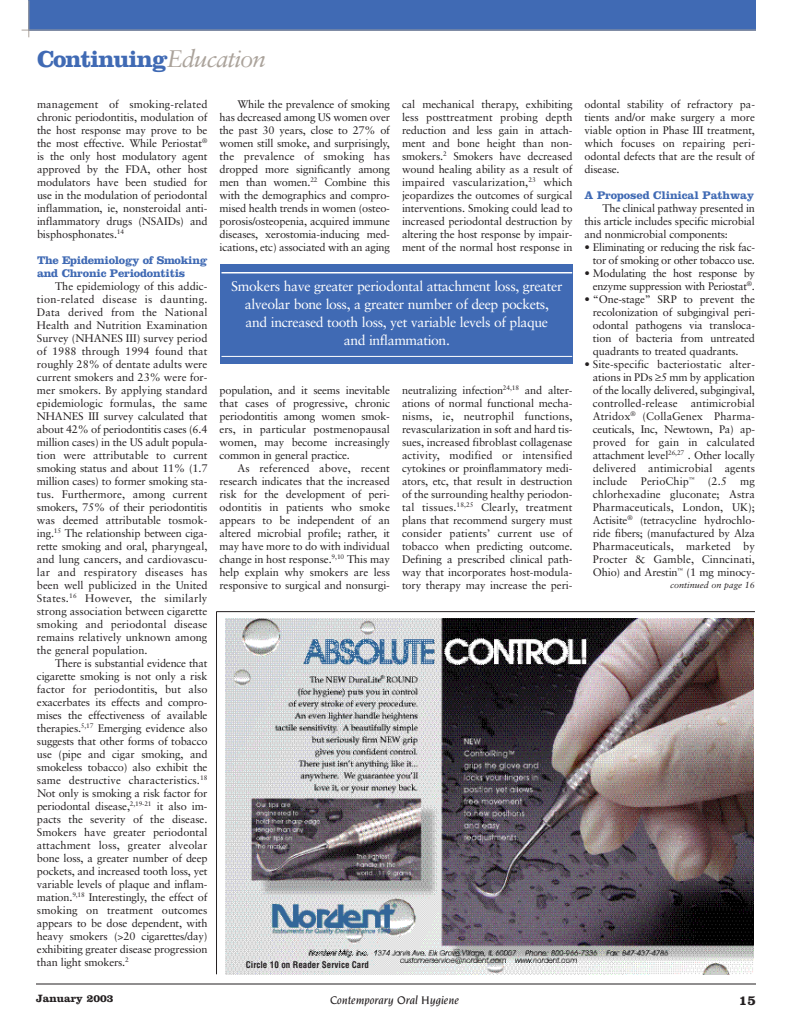
<style>
.page{position:relative;width:792px;height:1035px;background:#fff}
.page>*{position:absolute;margin:0;border:0;box-sizing:border-box;transform-origin:0 0}
.t1{font:700 24px "Clarendon";letter-spacing:-.045em;color:#406ab4}
.t2{font:14px/18px "Sabon";letter-spacing:-.03em;color:#fff;text-align:center}
.t3{font:700 14px "Clarendon";color:#231f20}
.t4{font:italic 500 12px "Novarese";color:#231f20}
.t5{font:700 11.5px/13px "Clarendon";letter-spacing:-.02em;color:#406ab4}
.t6{font:11px/13px "Sabon";letter-spacing:-.01em;color:#231f20;text-align:justify}
.t7{font:11px/13px "Sabon";letter-spacing:-.03em;color:#231f20;text-align:right}
.t8{font:700 11px "Clarendon";color:#231f20}
.t9{font:700 condensed 9px "Helvetica";color:#231f20}
.t10{font:italic 9px "Sabon";color:#231f20}
.s1{font-family:"Sabon";font-weight:400;font-style:italic;color:#aba39b}
</style>
<div class="page">
<hr style="left:36px;top:984px;width:720px;height:1px;background:#231f20">
<div style="left:29px;top:0;width:727px;height:30px;background:#406ab4"></div>
<hr style="left:22px;top:30px;width:734px;height:1px;background:#aba39b">
<hr style="left:28px;top:0;width:1px;height:37px;background:#aba39b">
<img style="left:225px;top:618px;width:528px;height:356px">
<hr style="left:216px;top:611px;width:1px;height:363px;background:#231f20">
<hr style="left:217px;top:611px;width:538px;height:1px;background:#231f20">
<div style="left:220px;top:264px;width:353px;height:100px;background:#406ab4"></div>
<hr style="left:222px;top:272px;width:350px;height:2px;background:#fff">
<hr style="left:222px;top:356px;width:350px;height:1px;background:#fff">
<h1 class="t1" style="left:37px;top:50px;width:230px">Continuing<span class="s1">Education</span></h1>
<p class="t6" style="left:37px;top:99px;width:172px">management of smoking-related chronic periodontitis, modulation of the host response may prove to be the most effective. While Periostat<sup>® </sup>is the only host modulatory agent approved by the FDA, other host modulators have been studied for use in the modulation of periodontal inflammation, ie, nonsteroidal anti&shy;inflammatory drugs (NSAIDs) and bisphosphonates.<sup>14</sup></p>
<p class="t5" style="left:37px;top:255px;width:172px">The Epidemiology of Smoking and Chronic Periodontitis</p>
<p class="t6" style="left:37px;top:281px;width:172px;text-indent:18px">The epidemiology of this addic&shy;tion-related disease is daunting.<br>Data derived from the National Health and Nutrition Examination Survey (NHANES III) survey period of 1988 through 1994 found that roughly 28% of dentate adults were current smokers and 23% were for&shy;mer smokers. By applying standard epidemiologic formulas, the same NHANES III survey calculated that about 42% of periodontitis cases (6.4 million cases) in the US adult popula&shy;tion were attributable to current smoking status and about 11% (1.7 million cases) to former smoking sta&shy;tus. Furthermore, among current smokers, 75% of their periodontitis was deemed attributable tosmok&shy;ing.<sup>15</sup> The relationship between ciga&shy;rette smoking and oral, pharyngeal, and lung cancers, and cardiovascu&shy;lar and respiratory diseases has been well publicized in the United States.<sup>16</sup> However, the similarly strong association between cigarette smoking and periodontal disease remains relatively unknown among the general population.</p>
<p class="t6" style="left:37px;top:658px;width:172px;text-indent:18px">There is substantial evidence that cigarette smoking is not only a risk factor for periodontitis, but also exacerbates its effects and compro&shy;mises the effectiveness of available therapies.<sup>5,17</sup> Emerging evidence also suggests that other forms of tobacco use (pipe and cigar smoking, and smokeless tobacco) also exhibit the same destructive characteristics.<sup>18<br></sup>Not only is smoking a risk factor for periodontal disease,<sup>2,19-21</sup> it also im&shy;pacts the severity of the disease.<br>Smokers have greater periodontal attachment loss, greater alveolar bone loss, a greater number of deep pockets, and increased tooth loss, yet variable levels of plaque and inflam&shy;mation.<sup>9,18</sup> Interestingly, the effect of smoking on treatment outcomes appears to be dose dependent, with heavy smokers (&gt;20 cigarettes/day) exhibiting greater disease progression than light smokers.<sup>2</sup></p>
<p class="t6" style="left:220px;top:99px;width:172px;text-indent:18px">While the prevalence of smoking has decreased among US women over the past 30 years, close to 27% of women still smoke, and surprisingly, the prevalence of smoking has dropped more significantly among men than women.<sup>22</sup> Combine this with the demographics and compro&shy;mised health trends in women (osteo&shy;porosis/osteopenia, acquired immune diseases, xerostomia-inducing med&shy;ications, etc) associated with an aging</p>
<p class="t6" style="left:402px;top:99px;width:172px">cal mechanical therapy, exhibiting less posttreatment probing depth reduction and less gain in attach&shy;ment and bone height than non&shy;smokers.<sup>2</sup> Smokers have decreased wound healing ability as a result of impaired vascularization,<sup>23</sup> which jeopardizes the outcomes of surgical interventions. Smoking could lead to increased periodontal destruction by altering the host response by impair&shy;ment of the normal host response in</p>
<p class="t2" style="left:231px;top:279px;width:333px">Smokers have greater periodontal attachment loss, greater alveolar bone loss, a greater number of deep pockets,<br>and increased tooth loss, yet variable levels of plaque<br>and inflammation.</p>
<p class="t6" style="left:220px;top:385px;width:172px">population, and it seems inevitable that cases of progressive, chronic periodontitis among women smok&shy;ers, in particular postmenopausal women, may become increasingly common in general practice.</p>
<p class="t6" style="left:220px;top:463px;width:172px;text-indent:18px">As referenced above, recent research indicates that the increased risk for the development of peri&shy;odontitis in patients who smoke appears to be independent of an altered microbial profile; rather, it may have more to do with individual change in host response.<sup>9,10</sup> This may help explain why smokers are less responsive to surgical and nonsurgi-</p>
<p class="t6" style="left:402px;top:385px;width:172px">neutralizing infection<sup>24,18</sup> and alter&shy;ations of normal functional mecha&shy;nisms, ie, neutrophil functions, revascularization in soft and hard tis&shy;sues, increased fibroblast collagenase activity, modified or intensified cytokines or proinflammatory medi&shy;ators, etc, that result in destruction of the surrounding healthy periodon&shy;tal tissues.<sup>18,25</sup> Clearly, treatment plans that recommend surgery must consider patients’ current use of tobacco when predicting outcome.<br>Defining a prescribed clinical path&shy;way that incorporates host-modula&shy;tory therapy may increase the peri-</p>
<p class="t9" style="left:246px;top:961px;width:125px">Circle 10 on Reader Service Card</p>
<p class="t6" style="left:585px;top:99px;width:172px">odontal stability of refractory pa&shy;tients and/or make surgery a more viable option in Phase III treatment, which focuses on repairing peri&shy;odontal defects that are the result of disease.</p>
<p class="t5" style="left:585px;top:190px;width:171px">A Proposed Clinical Pathway</p>
<p class="t6" style="left:585px;top:203px;width:172px;text-indent:18px">The clinical pathway presented in this article includes specific microbial and nonmicrobial components:</p>
<p class="t7" style="left:585px;top:242px;width:172px">• Eliminating or reducing the risk fac&shy;tor of smoking or other tobacco use.</p>
<p class="t7" style="left:585px;top:268px;width:172px">• Modulating the host response by enzyme suppression with Periostat<sup>®</sup>.</p>
<p class="t6" style="left:593px;top:294px;width:164px;text-indent:-8px">• “One-stage” SRP to prevent the recolonization of subgingival peri&shy;odontal pathogens via transloca&shy;tion of bacteria from untreated quadrants to treated quadrants.</p>
<p class="t6" style="left:593px;top:359px;width:164px;text-indent:-8px">• Site-specific bacteriostatic alter&shy;ations in PDs ≥5 mm by application of the locally delivered, subgingival, controlled-release antimicrobial Atridox<sup>®</sup> (CollaGenex Pharma&shy;ceuticals, Inc, Newtown, Pa) ap&shy;proved for gain in calculated attachment level<sup>26,27</sup> . Other locally delivered antimicrobial agents include PerioChip<sup>™</sup> (2.5 mg chlorhexadine gluconate; Astra Pharmaceuticals, London, UK); Actisite<sup>®</sup> (tetracycline hydrochlo&shy;ride fibers; (manufactured by Alza Pharmaceuticals, marketed by Procter &amp; Gamble, Cinncinati, Ohio) and Arestin<sup>™</sup> (1 mg minocy-</p>
<p class="t10" style="left:670px;top:582px;width:86px">continued on page 16</p>
<p class="t8" style="left:36px;top:995px;width:79px">January 2003</p>
<p class="t4" style="left:330px;top:995px;width:131px">Contemporary Oral Hygiene</p>
<p class="t3" style="left:739px;top:995px;width:19px">15</p>
</div>
